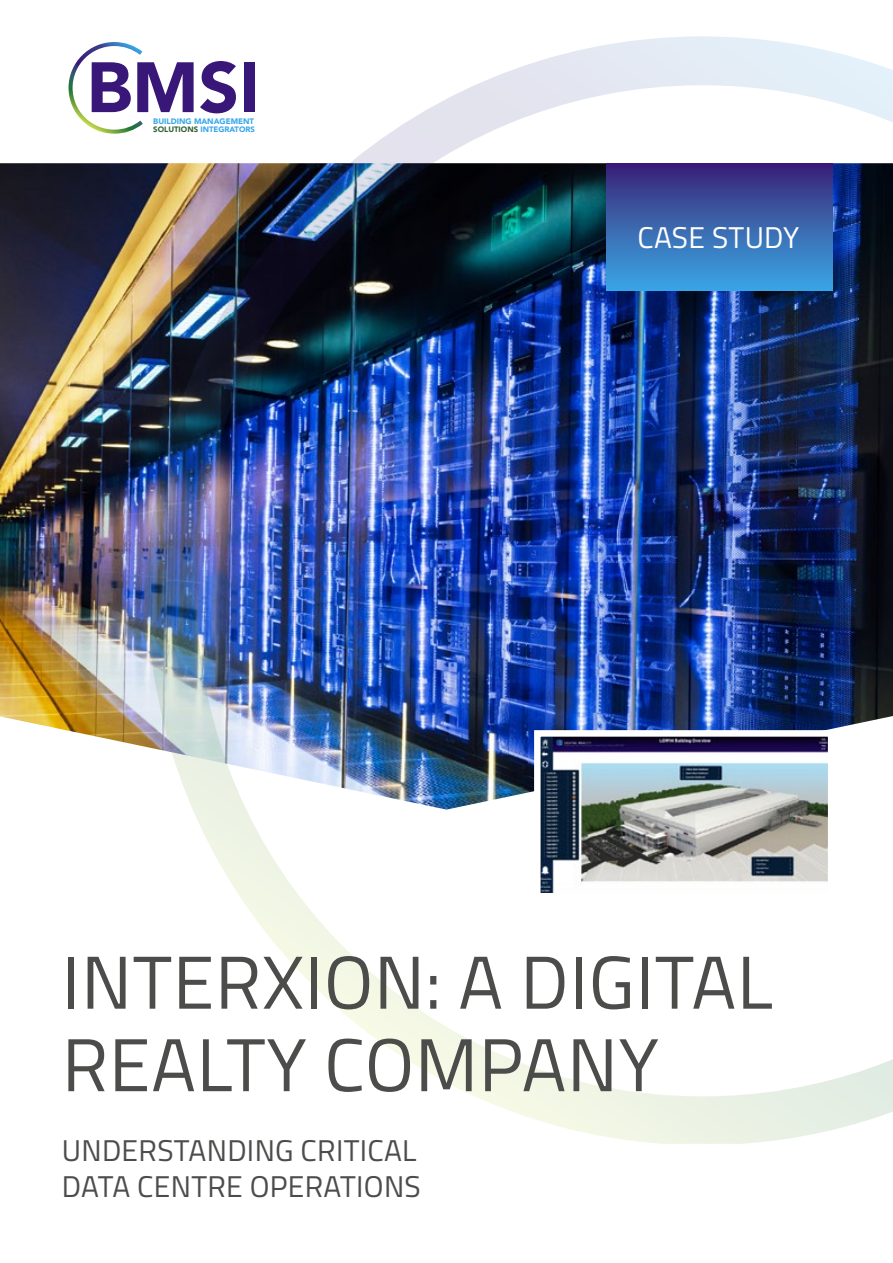
<style>
.page{position:relative;width:893px;height:1263px;background:#fff}
.page>*{position:absolute;margin:0;border:0;box-sizing:border-box;transform-origin:0 0}
.t1{font:75px/82.5px "Titillium Web";letter-spacing:.01em;color:#4c4c4b}
.t2{font:900 70.35px "Avenir";color:#381778}
.t3{font:30px/36px "Titillium Web";letter-spacing:.01em;color:#4c4c4b}
.t4{font:30px "Titillium Web";letter-spacing:.01em;color:#fff}
.t5{font:900 7.95px "Avenir";color:#36a7e9}
.t6{font:900 7.8px "Avenir";color:#36a7e9}
.s1{color:#316235}
</style>
<div class="page">
<svg style="left:69px;top:42px;width:74px;height:92px"></svg>
<img style="left:0;top:163px;width:148px;height:585px">
<img style="left:148px;top:36px;width:745px;height:1108px">
<div style="left:607px;top:164px;width:225px;height:127px;background:linear-gradient(to bottom,#3a2377,#3aa9e6)"></div>
<img style="left:541px;top:737px;width:286px;height:155px">
<div style="left:534px;top:730px;width:300px;height:169px;border:6px solid #fff"></div>
<p class="t2" style="left:87px;top:45px;width:175px">BMSI</p>
<p class="t5" style="left:153px;top:116px;width:102px">BUILDING MANAGEMENT</p>
<p class="t6" style="left:153px;top:124px;width:103px"><span class="s1">SOLUTIONS</span> INTEGRATORS</p>
<p class="t4" style="left:637px;top:216px;width:163px">CASE STUDY</p>
<p class="t1" style="left:62px;top:937px;width:712px">INTERXION: A DIGITAL<br>REALTY COMPANY</p>
<p class="t3" style="left:62px;top:1131px;width:361px">UNDERSTANDING CRITICAL<br>DATA CENTRE OPERATIONS</p>
</div>
